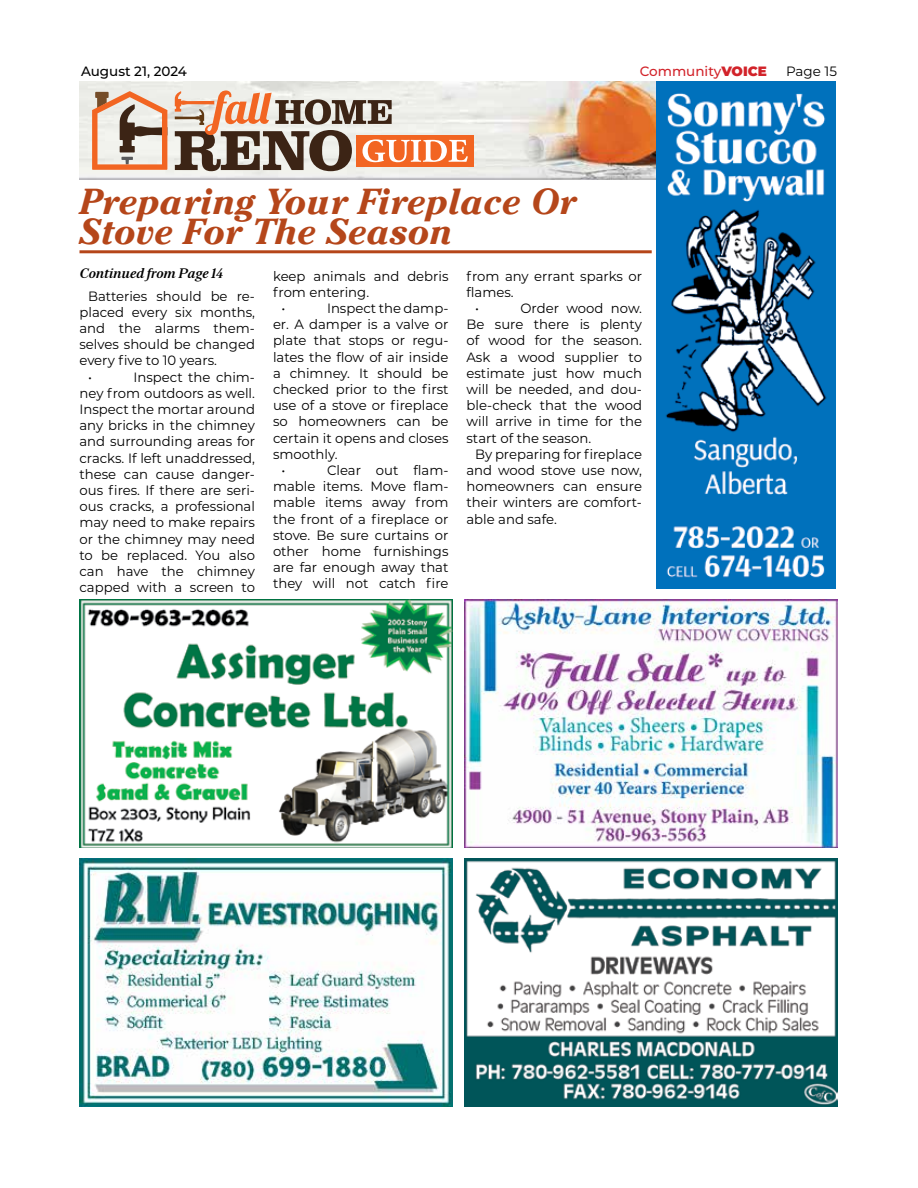
<style>
.page{position:relative;width:918px;height:1188px;background:#fff}
.page>*{position:absolute;margin:0;border:0;box-sizing:border-box;transform-origin:0 0}
.t1{font:italic 700 36px/30px "Cheltenham Std";color:#b5461a}
.t2{font:13.5px/16.2px "Montserrat";color:#000;text-align:justify}
.t3{font:italic 700 13.5px "Serif 12 Beta";color:#000}
.t4{font:500 13.5px "Montserrat";color:#d2232a}
.t5{font:500 13.5px "Montserrat";color:#000}
.s1{font-weight:900}
</style>
<div class="page">
<hr style="left:80px;top:250px;width:572px;height:3px;background:#b5461a">
<img style="left:80px;top:81px;width:576px;height:99px">
<div style="left:357px;top:135px;width:117px;height:31px;background:#f26522"></div>
<svg style="left:92px;top:91px;width:75px;height:79px;background:#d3af9a"></svg>
<svg style="left:175px;top:90px;width:293px;height:81px;background:#c2a594"></svg>
<img style="left:80px;top:859px;width:372px;height:248px">
<img style="left:465px;top:859px;width:372px;height:248px">
<img style="left:80px;top:599px;width:372px;height:249px">
<img style="left:465px;top:599px;width:372px;height:249px">
<img style="left:656px;top:81px;width:180px;height:508px">
<p class="t5" style="left:81px;top:62px;width:107px">August 21, 2024</p>
<p class="t4" style="left:640px;top:62px;width:129px">Community<span class="s1">VOICE</span></p>
<p class="t2" style="left:786px;top:63px;width:52px">Page 15</p>
<h1 class="t1" style="left:80px;top:186px;width:498px">Preparing Your Fireplace Or<br>Stove For The Season</h1>
<p class="t3" style="left:80px;top:265px;width:146px">Continued from Page 14</p>
<p class="t2" style="left:88px;top:287px;width:168px">Batteries should be re-</p>
<p class="t2" style="left:80px;top:303px;width:177px">placed every six months,</p>
<p class="t2" style="left:80px;top:320px;width:177px">and the alarms them-</p>
<p class="t2" style="left:80px;top:336px;width:177px">selves should be changed</p>
<p class="t2" style="left:80px;top:352px;width:139px">every five to 10 years.</p>
<p class="t2" style="left:88px;top:368px;width:5px">•</p>
<p class="t2" style="left:467px;top:267px;width:177px">from any errant sparks or</p>
<p class="t2" style="left:467px;top:283px;width:49px">flames.</p>
<p class="t2" style="left:475px;top:300px;width:5px">•</p>
<p class="t2" style="left:273px;top:267px;width:177px">keep animals and debris</p>
<p class="t2" style="left:273px;top:283px;width:98px">from entering.</p>
<p class="t2" style="left:282px;top:300px;width:5px">•</p>
<p class="t2" style="left:327px;top:300px;width:123px">Inspect the damp-</p>
<p class="t2" style="left:273px;top:316px;width:177px">er. A damper is a valve or</p>
<p class="t2" style="left:273px;top:332px;width:177px">plate that stops or regu-</p>
<p class="t2" style="left:273px;top:348px;width:177px">lates the flow of air inside</p>
<p class="t2" style="left:273px;top:364px;width:177px">a chimney. It should be</p>
<p class="t2" style="left:273px;top:381px;width:177px">checked prior to the first</p>
<p class="t2" style="left:273px;top:397px;width:177px">use of a stove or fireplace</p>
<p class="t2" style="left:273px;top:413px;width:177px">so homeowners can be</p>
<p class="t2" style="left:273px;top:429px;width:177px">certain it opens and closes</p>
<p class="t2" style="left:273px;top:445px;width:66px">smoothly.</p>
<p class="t2" style="left:282px;top:462px;width:5px">•</p>
<p class="t2" style="left:466px;top:300px;width:177px;text-indent:54px">Order wood now.<br>Be sure there is plenty of wood for the season.<br>Ask a wood supplier to estimate just how much will be needed, and dou&shy;ble-check that the wood will arrive in time for the start of the season.</p>
<p class="t2" style="left:466px;top:445px;width:177px;text-indent:9px">By preparing for fireplace and wood stove use now, homeowners can ensure their winters are comfort&shy;able and safe.</p>
<p class="t2" style="left:80px;top:368px;width:177px;text-indent:54px">Inspect the chim&shy;ney from outdoors as well.<br>Inspect the mortar around any bricks in the chimney and surrounding areas for cracks. If left unaddressed, these can cause danger&shy;ous fires. If there are seri&shy;ous cracks, a professional may need to make repairs or the chimney may need to be replaced. You also can have the chimney capped with a screen to</p>
<p class="t2" style="left:273px;top:462px;width:177px;text-indent:54px">Clear out flam&shy;mable items. Move flam&shy;mable items away from the front of a fireplace or stove. Be sure curtains or other home furnishings are far enough away that they will not catch fire</p>
</div>
